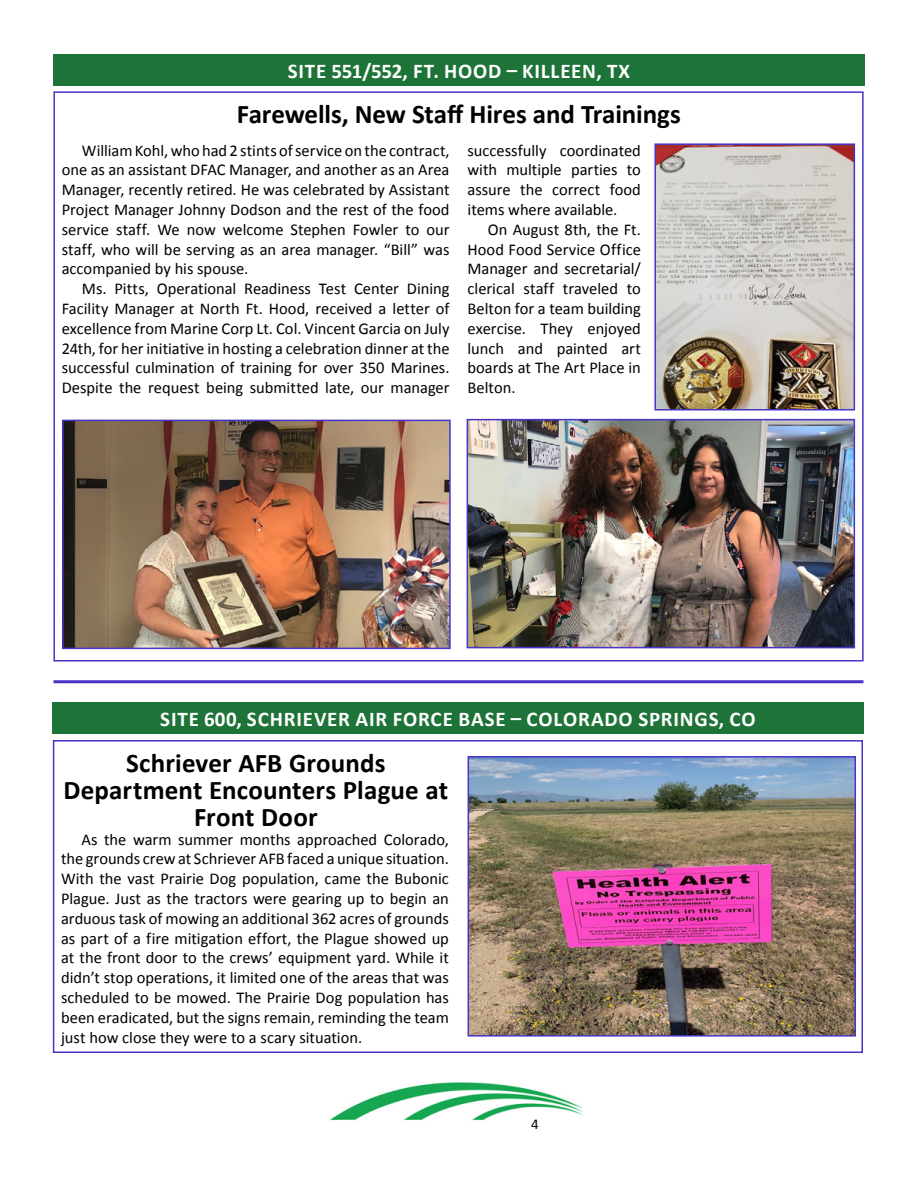
<style>
.page{position:relative;width:918px;height:1188px;background:#fff}
.page>*{position:absolute;margin:0;border:0;box-sizing:border-box;transform-origin:0 0}
.t1{font:700 27px/27px "Calibri";letter-spacing:.005em;color:#000;text-align:center}
.t2{font:700 21px "Calibri";letter-spacing:.035em;color:#fff}
.t3{font:700 21px "Calibri";letter-spacing:-.015em;color:#fff}
.t4{font:16.5px/19.8px "Calibri";letter-spacing:-.005em;color:#000;text-align:justify}
.t5{font:15px "Calibri";color:#000}
</style>
<div class="page">
<img style="left:330px;top:1082px;width:252px;height:39px">
<div style="left:53px;top:54px;width:812px;height:32px;background:#1e7338"></div>
<hr style="left:53px;top:680px;width:810px;height:3px;background:#4735c7">
<div style="left:52px;top:702px;width:811px;height:32px;background:#1e7338"></div>
<div style="left:53px;top:740px;width:810px;height:313px;border:2px solid #4735c7"></div>
<img style="left:657px;top:146px;width:195px;height:262px">
<div style="left:654px;top:143px;width:201px;height:268px;border:2px solid #4735c7"></div>
<img style="left:470px;top:422px;width:382px;height:223px">
<div style="left:467px;top:419px;width:388px;height:229px;border:2px solid #4735c7"></div>
<img style="left:471px;top:759px;width:382px;height:275px">
<div style="left:468px;top:756px;width:388px;height:281px;border:2px solid #4735c7"></div>
<img style="left:65px;top:423px;width:383px;height:223px">
<div style="left:62px;top:420px;width:389px;height:229px;border:2px solid #4735c7"></div>
<p class="t3" style="left:288px;top:57px;width:186px">Site 551/552, Ft. Hood</p>
<p class="t2" style="left:507px;top:57px;width:39px">– Killeen</p>
<p class="t2" style="left:596px;top:57px;width:35px">, TX</p>
<h1 class="t1" style="left:237px;top:101px;width:445px">Farewells, New Staff Hires and Trainings</h1>
<p class="t4" style="left:62px;top:140px;width:389px;text-indent:20px">William Kohl, who had 2 stints of service on the contract, one as an assistant DFAC Manager, and another as an Area Manager, recently retired. He was celebrated by Assistant Project Manager Johnny Dodson and the rest of the food service staff. We now welcome Stephen Fowler to our staff, who will be serving as an area manager. “Bill” was accompanied by his spouse.</p>
<p class="t4" style="left:62px;top:279px;width:389px;text-indent:20px">Ms. Pitts, Operational Readiness Test Center Dining Facility Manager at North Ft. Hood, received a letter of excellence from Marine Corp Lt. Col. Vincent Garcia on July 24th, for her initiative in hosting a celebration dinner at the successful culmination of training for over 350 Marines.<br>Despite the request being submitted late, our manager</p>
<p class="t4" style="left:468px;top:140px;width:175px">successfully coordinated with multiple parties to assure the correct food items where available.</p>
<p class="t4" style="left:468px;top:219px;width:175px;text-indent:20px">On August 8th, the Ft.<br>Hood Food Service Office Manager and secretarial/ clerical staff traveled to Belton for a team building exercise. They enjoyed lunch and painted art boards at The Art Place in Belton.</p>
<p class="t2" style="left:160px;top:705px;width:110px">Site 600, Schrie</p>
<p class="t2" style="left:314px;top:705px;width:103px">ver Air Force</p>
<p class="t2" style="left:458px;top:705px;width:25px">Base</p>
<p class="t2" style="left:511px;top:705px;width:42px">– Colorado</p>
<p class="t2" style="left:638px;top:705px;width:23px">Sprin</p>
<p class="t2" style="left:694px;top:705px;width:63px">gs, CO</p>
<h1 class="t1" style="left:63px;top:749px;width:386px">Schriever AFB Grounds<br>Department Encounters Plague at<br>Front Door</h1>
<p class="t4" style="left:61px;top:829px;width:389px;text-indent:20px">As the warm summer months approached Colorado, the grounds crew at Schriever AFB faced a unique situation.<br>With the vast Prairie Dog population, came the Bubonic Plague. Just as the tractors were gearing up to begin an arduous task of mowing an additional 362 acres of grounds as part of a fire mitigation effort, the Plague showed up at the front door to the crews’ equipment yard. While it didn’t stop operations, it limited one of the areas that was scheduled to be mowed. The Prairie Dog population has been eradicated, but the signs remain, reminding the team just how close they were to a scary situation.</p>
<p class="t5" style="left:531px;top:1114px;width:9px">4</p>
</div>
